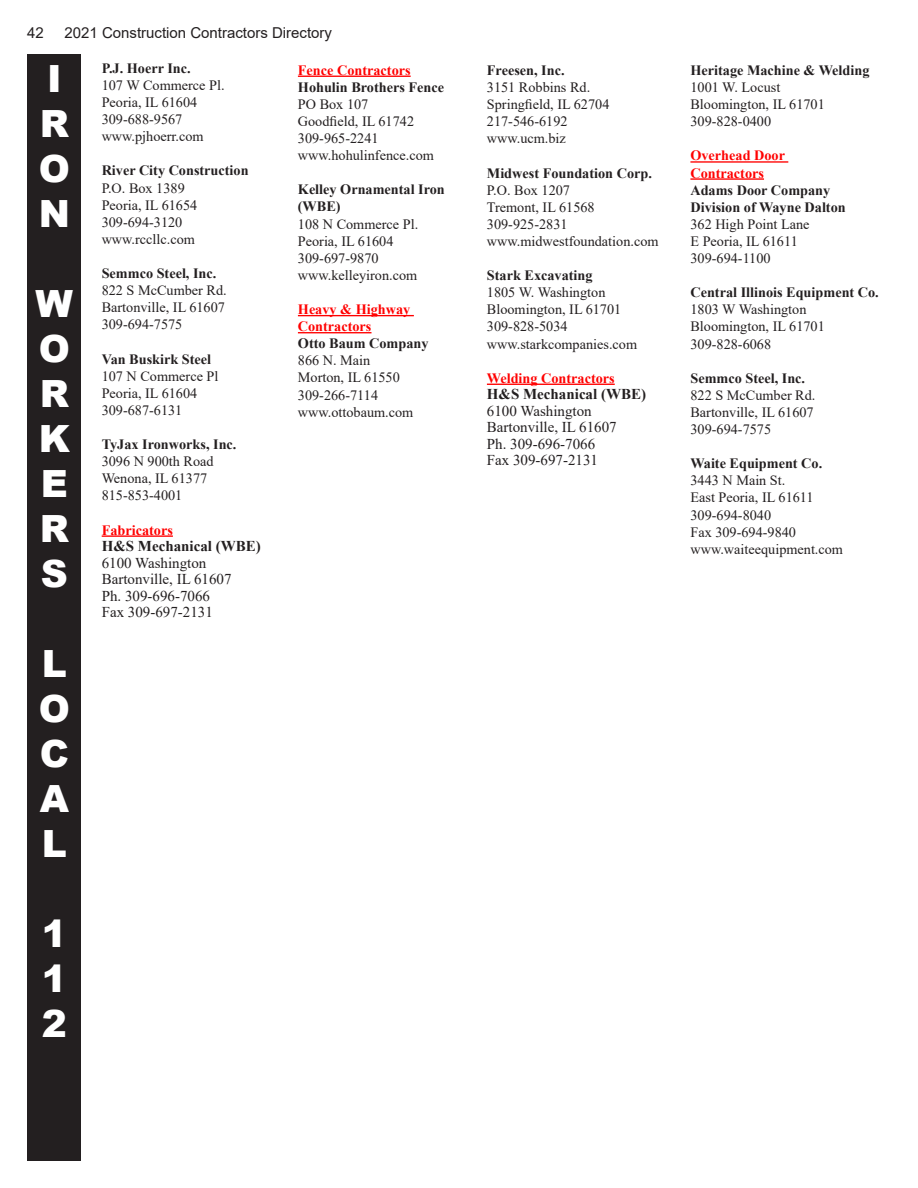
<style>
.page{position:relative;width:918px;height:1188px;background:#fff}
.page>*{position:absolute;margin:0;border:0;box-sizing:border-box;transform-origin:0 0}
.t1{font:900 37.5px "Arial";color:#fff}
.t2{font:15px "Times New Roman";color:#231f20}
.t3{font:15px "Arial";color:#231f20}
.t4{font:700 15px "Times New Roman";color:#231f20}
.Body_text{font:14.25px/17.1px "Times New Roman";color:#231f20}
.Body_text-2{font:700 14.25px/17.1px "Times New Roman";color:#231f20}
.Body_text-3{font:700 14.25px "Times New Roman";color:#f00}
</style>
<div class="page">
<hr style="left:102px;top:535px;width:71px;height:2px;background:#f00">
<div style="left:28px;top:55px;width:52px;height:1105px;background:#231f20"></div>
<div style="left:27px;top:54px;width:54px;height:1107px;border:2px solid #231f20"></div>
<hr style="left:298px;top:76px;width:113px;height:1px;background:#f00">
<hr style="left:298px;top:315px;width:116px;height:1px;background:#f00">
<hr style="left:298px;top:332px;width:74px;height:1px;background:#f00">
<hr style="left:690px;top:161px;width:98px;height:2px;background:#f00">
<hr style="left:690px;top:178px;width:74px;height:2px;background:#f00">
<hr style="left:487px;top:384px;width:128px;height:1px;background:#f00">
<p class="t3" style="left:27px;top:22px;width:18px">42</p>
<p class="t3" style="left:65px;top:22px;width:269px">2021 Construction Contractors Directory</p>
<p class="Body_text-2" style="left:102px;top:59px;width:91px">P.J. Hoerr Inc.</p>
<p class="Body_text" style="left:102px;top:76px;width:124px">107 W Commerce Pl.</p>
<p class="Body_text" style="left:102px;top:93px;width:97px">Peoria, IL 61604</p>
<p class="Body_text" style="left:102px;top:110px;width:82px">309-688-9567</p>
<p class="Body_text" style="left:102px;top:128px;width:103px">www.pjhoerr.com</p>
<p class="Body_text-2" style="left:102px;top:162px;width:148px">River City Construction</p>
<p class="Body_text" style="left:102px;top:179px;width:85px">P.O. Box 1389</p>
<p class="Body_text" style="left:102px;top:196px;width:97px">Peoria, IL 61654</p>
<p class="Body_text" style="left:102px;top:213px;width:82px">309-694-3120</p>
<p class="Body_text" style="left:102px;top:230px;width:95px">www.rccllc.com</p>
<p class="Body_text-2" style="left:102px;top:264px;width:116px">Semmco Steel, Inc.</p>
<p class="Body_text" style="left:102px;top:281px;width:127px">822 S McCumber Rd.</p>
<p class="Body_text" style="left:102px;top:299px;width:125px">Bartonville, IL 61607</p>
<p class="Body_text" style="left:102px;top:316px;width:82px">309-694-7575</p>
<p class="Body_text-2" style="left:102px;top:350px;width:111px">Van Buskirk Steel</p>
<p class="Body_text" style="left:102px;top:367px;width:118px">107 N Commerce Pl</p>
<p class="Body_text" style="left:102px;top:384px;width:97px">Peoria, IL 61604</p>
<p class="Body_text" style="left:102px;top:401px;width:82px">309-687-6131</p>
<p class="Body_text-2" style="left:102px;top:435px;width:136px">TyJax Ironworks, Inc.</p>
<p class="Body_text" style="left:102px;top:452px;width:114px">3096 N 900th Road</p>
<p class="Body_text" style="left:102px;top:470px;width:107px">Wenona, IL 61377</p>
<p class="Body_text" style="left:102px;top:487px;width:82px">815-853-4001</p>
<p class="Body_text-3" style="left:102px;top:520px;width:73px">Fabricators</p>
<p class="t4" style="left:102px;top:535px;width:161px">H&amp;S Mechanical (WBE)</p>
<p class="t2" style="left:102px;top:552px;width:106px">6100 Washington</p>
<p class="t2" style="left:102px;top:568px;width:131px">Bartonville, IL 61607</p>
<p class="t2" style="left:102px;top:585px;width:110px">Ph. 309-696-7066</p>
<p class="t2" style="left:102px;top:601px;width:113px">Fax 309-697-2131</p>
<p class="t1" style="left:47px;top:51px;width:16px">I</p>
<p class="t1" style="left:40px;top:96px;width:31px">R</p>
<p class="t1" style="left:39px;top:141px;width:33px">O</p>
<p class="t1" style="left:39px;top:186px;width:33px">N</p>
<p class="Body_text-3" style="left:298px;top:60px;width:114px">Fence Contractors</p>
<p class="Body_text-2" style="left:298px;top:78px;width:148px">Hohulin Brothers Fence</p>
<p class="Body_text" style="left:298px;top:95px;width:72px">PO Box 107</p>
<p class="Body_text" style="left:298px;top:112px;width:118px">Goodfield, IL 61742</p>
<p class="Body_text" style="left:298px;top:129px;width:82px">309-965-2241</p>
<p class="Body_text" style="left:298px;top:146px;width:138px">www.hohulinfence.com</p>
<p class="Body_text-2" style="left:298px;top:181px;width:148px">Kelley Ornamental Iron (WBE)</p>
<p class="Body_text" style="left:298px;top:215px;width:122px">108 N Commerce Pl.</p>
<p class="Body_text" style="left:298px;top:232px;width:97px">Peoria, IL 61604</p>
<p class="Body_text" style="left:298px;top:249px;width:82px">309-697-9870</p>
<p class="Body_text" style="left:298px;top:266px;width:121px">www.kelleyiron.com</p>
<p class="Body_text-3" style="left:298px;top:299px;width:114px">Heavy &amp; Highway</p>
<p class="Body_text-3" style="left:298px;top:316px;width:75px">Contractors</p>
<p class="Body_text-2" style="left:298px;top:335px;width:132px">Otto Baum Company</p>
<p class="Body_text" style="left:298px;top:352px;width:74px">866 N. Main</p>
<p class="Body_text" style="left:298px;top:369px;width:103px">Morton, IL 61550</p>
<p class="Body_text" style="left:298px;top:386px;width:82px">309-266-7114</p>
<p class="Body_text" style="left:298px;top:403px;width:117px">www.ottobaum.com</p>
<p class="t1" style="left:36px;top:276px;width:39px">W</p>
<p class="t1" style="left:39px;top:321px;width:33px">O</p>
<p class="t1" style="left:40px;top:366px;width:31px">R</p>
<p class="t1" style="left:39px;top:411px;width:33px">K</p>
<p class="t1" style="left:41px;top:456px;width:29px">E</p>
<p class="t1" style="left:40px;top:501px;width:31px">R</p>
<p class="t1" style="left:41px;top:546px;width:29px">S</p>
<p class="t1" style="left:42px;top:636px;width:27px">L</p>
<p class="t1" style="left:39px;top:681px;width:33px">O</p>
<p class="t1" style="left:40px;top:726px;width:31px">C</p>
<p class="t1" style="left:40px;top:771px;width:31px">A</p>
<p class="t1" style="left:42px;top:816px;width:27px">L</p>
<p class="t1" style="left:42px;top:906px;width:27px">1</p>
<p class="t1" style="left:42px;top:951px;width:27px">1</p>
<p class="t1" style="left:42px;top:996px;width:27px">2</p>
<p class="Body_text-2" style="left:487px;top:61px;width:79px">Freesen, Inc.</p>
<p class="Body_text" style="left:487px;top:78px;width:105px">3151 Robbins Rd.</p>
<p class="Body_text" style="left:487px;top:95px;width:124px">Springfield, IL 62704</p>
<p class="Body_text" style="left:487px;top:112px;width:82px">217-546-6192</p>
<p class="Body_text" style="left:487px;top:130px;width:81px">www.ucm.biz</p>
<p class="Body_text-2" style="left:487px;top:164px;width:167px">Midwest Foundation Corp.</p>
<p class="Body_text" style="left:487px;top:181px;width:85px">P.O. Box 1207</p>
<p class="Body_text" style="left:487px;top:198px;width:109px">Tremont, IL 61568</p>
<p class="Body_text" style="left:487px;top:215px;width:82px">309-925-2831</p>
<p class="Body_text" style="left:487px;top:232px;width:173px">www.midwestfoundation.com</p>
<p class="Body_text-2" style="left:487px;top:266px;width:107px">Stark Excavating</p>
<p class="Body_text" style="left:487px;top:283px;width:120px">1805 W. Washington</p>
<p class="Body_text" style="left:487px;top:301px;width:136px">Bloomington, IL 61701</p>
<p class="Body_text" style="left:487px;top:318px;width:82px">309-828-5034</p>
<p class="Body_text" style="left:487px;top:335px;width:152px">www.starkcompanies.com</p>
<p class="Body_text-3" style="left:487px;top:368px;width:129px">Welding Contractors</p>
<p class="t4" style="left:487px;top:383px;width:161px">H&amp;S Mechanical (WBE)</p>
<p class="t2" style="left:487px;top:400px;width:106px">6100 Washington</p>
<p class="t2" style="left:487px;top:417px;width:131px">Bartonville, IL 61607</p>
<p class="t2" style="left:487px;top:433px;width:110px">Ph. 309-696-7066</p>
<p class="t2" style="left:487px;top:450px;width:113px">Fax 309-697-2131</p>
<p class="Body_text-2" style="left:690px;top:61px;width:181px">Heritage Machine &amp; Welding</p>
<p class="Body_text" style="left:690px;top:78px;width:91px">1001 W. Locust</p>
<p class="Body_text" style="left:690px;top:95px;width:136px">Bloomington, IL 61701</p>
<p class="Body_text" style="left:690px;top:112px;width:82px">309-828-0400</p>
<p class="Body_text-3" style="left:690px;top:145px;width:96px">Overhead Door</p>
<p class="Body_text-3" style="left:690px;top:162px;width:75px">Contractors</p>
<p class="Body_text-2" style="left:690px;top:181px;width:141px">Adams Door Company</p>
<p class="Body_text-2" style="left:690px;top:198px;width:157px">Division of Wayne Dalton</p>
<p class="Body_text" style="left:690px;top:215px;width:121px">362 High Point Lane</p>
<p class="Body_text" style="left:690px;top:232px;width:109px">E Peoria, IL 61611</p>
<p class="Body_text" style="left:690px;top:249px;width:82px">309-694-1100</p>
<p class="Body_text-2" style="left:690px;top:283px;width:190px">Central Illinois Equipment Co.</p>
<p class="Body_text" style="left:690px;top:301px;width:118px">1803 W Washington</p>
<p class="Body_text" style="left:690px;top:318px;width:136px">Bloomington, IL 61701</p>
<p class="Body_text" style="left:690px;top:335px;width:82px">309-828-6068</p>
<p class="Body_text-2" style="left:690px;top:369px;width:116px">Semmco Steel, Inc.</p>
<p class="Body_text" style="left:690px;top:386px;width:127px">822 S McCumber Rd.</p>
<p class="Body_text" style="left:690px;top:403px;width:125px">Bartonville, IL 61607</p>
<p class="Body_text" style="left:690px;top:420px;width:82px">309-694-7575</p>
<p class="Body_text-2" style="left:690px;top:454px;width:133px">Waite Equipment Co.</p>
<p class="Body_text" style="left:690px;top:472px;width:97px">3443 N Main St.</p>
<p class="Body_text" style="left:690px;top:489px;width:125px">East Peoria, IL 61611</p>
<p class="Body_text" style="left:690px;top:506px;width:107px">309-694-8040<br>Fax 309-694-9840</p>
<p class="Body_text" style="left:690px;top:540px;width:154px">www.waiteequipment.com</p>
</div>
